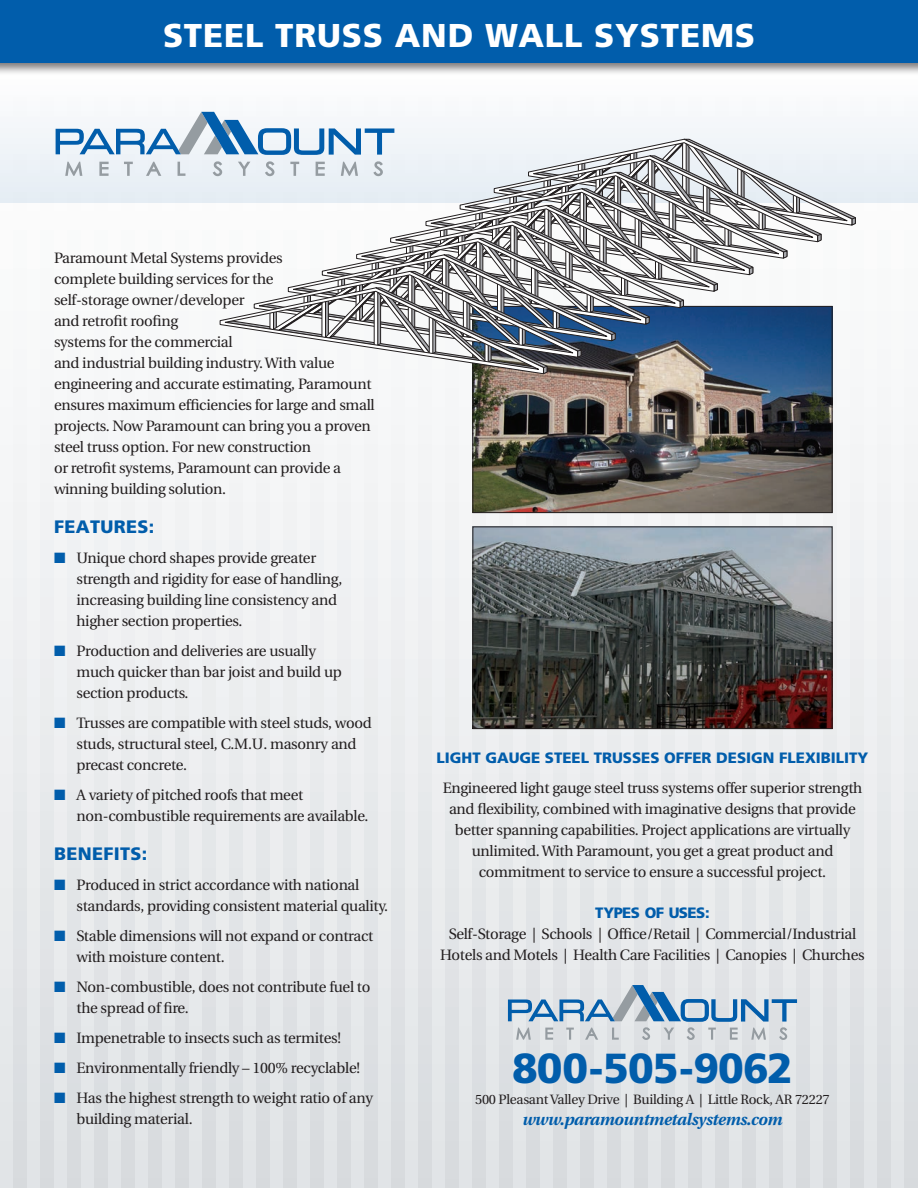
<style>
.page{position:relative;width:918px;height:1188px;background:#ecedef}
.page>*{position:absolute;margin:0;border:0;box-sizing:border-box;transform-origin:0 0}
.t1{font:900 42px "Frutiger";letter-spacing:-.02em;color:#015dab}
.t2{font:900 33px "Frutiger";letter-spacing:.025em;color:#fff}
.t3{font:900 18px "Frutiger";letter-spacing:.02em;color:#015dab}
.t4{font:italic 700 16.5px "Utopia";letter-spacing:-.02em;color:#015dab}
.t5{font:15px/21px "Utopia";letter-spacing:-.02em;color:#231f20}
.t6{font:900 15px "Frutiger";color:#015dab}
.t7{font:900 15px "Frutiger";letter-spacing:-.04em;color:#015dab}
.t8{font:13.5px "Utopia";letter-spacing:-.02em;color:#231f20}
.s1{color:#015dab}
</style>
<div class="page">
<div style="left:446px;top:912px;width:13px;height:276px;background:#dcdfe2"></div>
<svg style="left:14px;top:203px;width:13px;height:985px"></svg>
<svg style="left:40px;top:203px;width:14px;height:985px"></svg>
<div style="left:68px;top:911px;width:13px;height:277px;background:#dcdfe2"></div>
<div style="left:94px;top:911px;width:14px;height:277px;background:#dcdfe2"></div>
<div style="left:122px;top:911px;width:13px;height:277px;background:#dcdfe2"></div>
<div style="left:148px;top:911px;width:14px;height:277px;background:#dcdfe2"></div>
<div style="left:176px;top:911px;width:13px;height:277px;background:#dcdfe2"></div>
<div style="left:202px;top:911px;width:14px;height:277px;background:#dcdfe2"></div>
<div style="left:230px;top:911px;width:13px;height:277px;background:#dcdfe2"></div>
<div style="left:256px;top:911px;width:14px;height:277px;background:#dcdfe2"></div>
<div style="left:284px;top:911px;width:13px;height:277px;background:#dcdfe2"></div>
<div style="left:310px;top:911px;width:14px;height:277px;background:#dcdfe2"></div>
<div style="left:338px;top:911px;width:13px;height:277px;background:#dcdfe2"></div>
<div style="left:364px;top:911px;width:14px;height:277px;background:#dcdfe2"></div>
<div style="left:392px;top:911px;width:13px;height:277px;background:#dcdfe2"></div>
<div style="left:418px;top:911px;width:14px;height:277px;background:#dcdfe2"></div>
<div style="left:472px;top:0;width:14px;height:1188px;background:#e1e3e6"></div>
<div style="left:500px;top:0;width:13px;height:1188px;background:#e1e4e7"></div>
<div style="left:526px;top:0;width:14px;height:1188px;background:#e1e4e7"></div>
<div style="left:554px;top:0;width:13px;height:1188px;background:#e1e4e7"></div>
<div style="left:580px;top:0;width:14px;height:1188px;background:#e1e4e7"></div>
<div style="left:608px;top:0;width:13px;height:1188px;background:#e1e4e7"></div>
<div style="left:634px;top:0;width:14px;height:1188px;background:#e1e4e7"></div>
<div style="left:662px;top:0;width:13px;height:1188px;background:#e1e4e7"></div>
<div style="left:688px;top:0;width:14px;height:1188px;background:#e1e4e7"></div>
<div style="left:716px;top:0;width:13px;height:1188px;background:#e1e4e7"></div>
<div style="left:742px;top:0;width:14px;height:1188px;background:#e1e4e7"></div>
<div style="left:770px;top:0;width:13px;height:1188px;background:#e1e4e7"></div>
<div style="left:796px;top:0;width:14px;height:1188px;background:#e1e3e6"></div>
<svg style="left:824px;top:375px;width:13px;height:813px"></svg>
<svg style="left:850px;top:203px;width:14px;height:985px"></svg>
<svg style="left:878px;top:203px;width:13px;height:985px"></svg>
<svg style="left:904px;top:203px;width:14px;height:985px"></svg>
<div style="left:0;top:76px;width:918px;height:79px;background:#fafbfc"></div>
<div style="left:0;top:0;width:918px;height:76px;background:#231f20;opacity:.6"></div>
<div style="left:0;top:0;width:918px;height:63px;background:#015dab"></div>
<img style="left:474px;top:375px;width:356px;height:136px">
<img style="left:474px;top:528px;width:356px;height:199px">
<div style="left:472px;top:526px;width:360px;height:203px;border:1px solid #231f20"></div>
<svg style="left:56px;top:112px;width:800px;height:263px"></svg>
<svg style="left:508px;top:985px;width:289px;height:55px"></svg>
<h2 class="t2" style="left:163px;top:15px;width:593px">STEEL TRUSS AND WALL SYSTEMS</h2>
<p class="t5" style="left:54px;top:248px;width:322px">Paramount Metal Systems provides<br>complete building services for the<br>self-storage owner/developer<br>and retrofit roofing<br>systems for the commercial<br>and industrial building industry. With value engineering and accurate estimating, Paramount ensures maximum efficiencies for large and small projects. Now Paramount can bring you a proven steel truss option. For new construction<br>or retrofit systems, Paramount can provide a winning building solution.</p>
<p class="t3" style="left:54px;top:516px;width:102px">FEATURES:</p>
<p class="t5" style="left:76px;top:548px;width:267px;text-indent:-22px"><span class="s1">■</span> Unique chord shapes provide greater strength and rigidity for ease of handling, increasing building line consistency and higher section properties.</p>
<p class="t5" style="left:76px;top:641px;width:267px;text-indent:-22px"><span class="s1">■</span> Production and deliveries are usually much quicker than bar joist and build up section products.</p>
<p class="t5" style="left:76px;top:713px;width:297px;text-indent:-22px"><span class="s1">■</span> Trusses are compatible with steel studs, wood studs, structural steel, C.M.U. masonry and precast concrete.</p>
<p class="t5" style="left:76px;top:785px;width:294px;text-indent:-22px"><span class="s1">■</span> A variety of pitched roofs that meet non-combustible requirements are available.</p>
<p class="t3" style="left:54px;top:843px;width:95px">BENEFITS:</p>
<p class="t5" style="left:76px;top:875px;width:313px;text-indent:-22px"><span class="s1">■</span> Produced in strict accordance with national standards, providing consistent material quality.</p>
<p class="t5" style="left:76px;top:926px;width:298px;text-indent:-22px"><span class="s1">■</span> Stable dimensions will not expand or contract with moisture content.</p>
<p class="t5" style="left:76px;top:977px;width:296px;text-indent:-22px"><span class="s1">■</span> Non-combustible, does not contribute fuel to the spread of fire.</p>
<p class="t5" style="left:54px;top:1028px;width:289px"><span class="s1">■</span> Impenetrable to insects such as termites!</p>
<p class="t5" style="left:54px;top:1058px;width:308px"><span class="s1">■</span> Environmentally friendly – 100% recyclable!</p>
<p class="t5" style="left:76px;top:1088px;width:298px;text-indent:-22px"><span class="s1">■</span> Has the highest strength to weight ratio of any building material.</p>
<p class="t6" style="left:437px;top:749px;width:433px">LIGHT GAUGE STEEL TRUSSES OFFER DESIGN FLEXIBILITY</p>
<p class="t5" style="left:443px;top:778px;width:421px;text-align:center">Engineered light gauge steel truss systems offer superior strength and flexibility, combined with imaginative designs that provide better spanning capabilities. Project applications are virtually unlimited. With Paramount, you get a great product and commitment to service to ensure a successful project.</p>
<p class="t7" style="left:595px;top:904px;width:116px">TYPES OF USES:</p>
<p class="t5" style="left:440px;top:924px;width:426px;text-align:center">Self-Storage | Schools | Office/Retail | Commercial/Industrial<br>Hotels and Motels | Health Care Facilities | Canopies | Churches</p>
<h1 class="t1" style="left:512px;top:1043px;width:282px">800-505-9062</h1>
<p class="t8" style="left:475px;top:1092px;width:356px">500 Pleasant Valley Drive | Building A | Little Rock, AR 72227</p>
<p class="t4" style="left:523px;top:1110px;width:261px">www.paramountmetalsystems.com</p>
</div>
